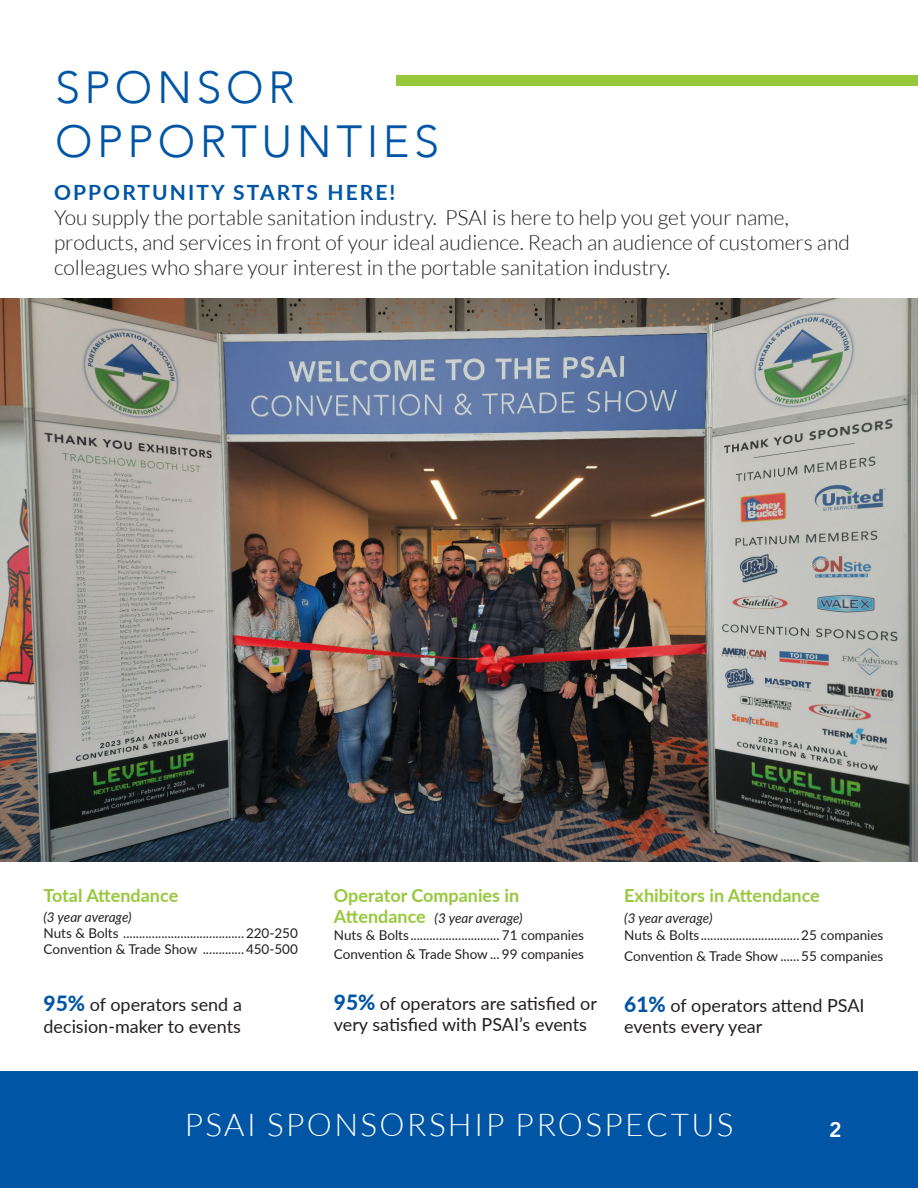
<style>
.page{position:relative;width:918px;height:1188px;background:#fff}
.page>*{position:absolute;margin:0;border:0;box-sizing:border-box;transform-origin:0 0}
.t1{font:300 45px "Avenir";letter-spacing:.1em;color:#0155a5}
.t2{font:300 31.5px "Lato";letter-spacing:.075em;color:#fff}
.t3{font:300 21px/25.2px "Lato";color:#231f20}
.t4{font:700 21px "Lato";letter-spacing:.1em;color:#0155a5}
.t5{font:800 21px "Avenir";color:#fff}
.t6{font:18px/21.6px "Lato";color:#231f20}
.t7{font:700 18px "Lato";color:#97c83c}
.t8{font:13.5px "Lato";color:#231f20}
.t9{font:italic 13.5px "Lato";color:#231f20}
.s1{font-weight:800;font-size:21px;color:#0155a5}
.s2{font-weight:700;font-style:normal;font-size:18px;color:#97c83c}
</style>
<div class="page">
<div style="left:0;top:1071px;width:918px;height:117px;background:#0155a5"></div>
<div style="left:396px;top:75px;width:522px;height:11px;background:#97c83c"></div>
<img style="left:0;top:298px;width:918px;height:564px">
<p class="t1" style="left:55px;top:61px;width:241px">SPONSOR</p>
<p class="t1" style="left:55px;top:115px;width:386px">OPPORTUNTIES</p>
<h3 class="t4" style="left:54px;top:177px;width:343px">OPPORTUNITY STARTS HERE!</h3>
<p class="t3" style="left:54px;top:205px;width:798px">You supply the portable sanitation industry. PSAI is here to help you get your name, products, and services in front of your ideal audience. Reach an audience of customers and colleagues who share your interest in the portable sanitation industry.</p>
<h5 class="t7" style="left:44px;top:882px;width:136px">Total Attendance</h5>
<p class="t9" style="left:44px;top:907px;width:90px">(3 year average)</p>
<p class="t8" style="left:44px;top:923px;width:256px">Nuts &amp; Bolts ......................................220-250</p>
<p class="t8" style="left:44px;top:939px;width:256px">Convention &amp; Trade Show .............450-500</p>
<p class="t6" style="left:44px;top:993px;width:200px"><span class="s1">95%</span> of operators send a decision-maker to events</p>
<h5 class="t7" style="left:334px;top:882px;width:187px">Operator Companies in</h5>
<h5 class="t9" style="left:334px;top:909px;width:190px"><span class="s2">Attendance</span> (3 year average)</h5>
<p class="t8" style="left:334px;top:925px;width:252px">Nuts &amp; Bolts............................ 71 companies</p>
<p class="t8" style="left:334px;top:945px;width:252px">Convention &amp; Trade Show ... 99 companies</p>
<p class="t6" style="left:334px;top:992px;width:265px"><span class="s1">95%</span> of operators are satisfied or very satisfied with PSAI’s events</p>
<h5 class="t7" style="left:624px;top:882px;width:197px">Exhibitors in Attendance</h5>
<p class="t9" style="left:624px;top:909px;width:90px">(3 year average)</p>
<p class="t8" style="left:624px;top:925px;width:261px">Nuts &amp; Bolts...............................25 companies</p>
<p class="t8" style="left:624px;top:947px;width:261px">Convention &amp; Trade Show ......55 companies</p>
<p class="t6" style="left:624px;top:993px;width:242px"><span class="s1">61%</span> of operators attend PSAI events every year</p>
<h2 class="t2" style="left:184px;top:1107px;width:551px">PSAI SPONSORSHIP PROSPECTUS</h2>
<h3 class="t5" style="left:829px;top:1114px;width:14px">2</h3>
</div>
